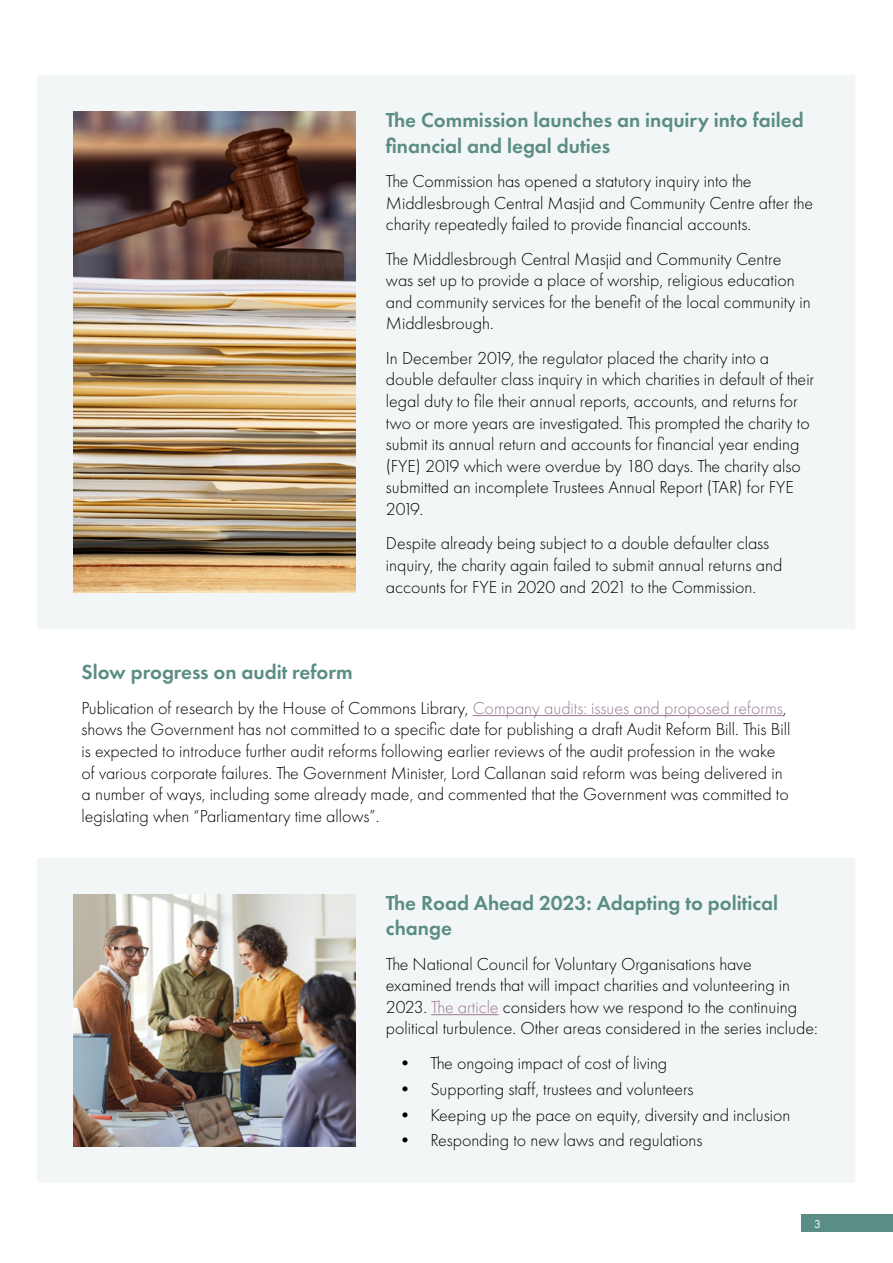
<style>
.page{position:relative;width:893px;height:1263px;background:#fff}
.page>*{position:absolute;margin:0;border:0;box-sizing:border-box;transform-origin:0 0}
.t1{font:600 21px/25.2px "Futura PT";color:#5a8d83}
.t2{font:300 18px/21.6px "Futura PT";color:#000}
.t3{font:12px "Futura PT";color:#fff}
.s1{color:#9b7793}
</style>
<div class="page">
<div style="left:801px;top:1215px;width:92px;height:17px;background:#5a8d83"></div>
<hr style="left:473px;top:715px;width:310px;height:1px;background:#9b7793">
<div style="left:37px;top:76px;width:818px;height:552px;background:#f2f6f6"></div>
<img style="left:73px;top:111px;width:282px;height:481px">
<div style="left:37px;top:858px;width:818px;height:324px;background:#f2f6f6"></div>
<img style="left:73px;top:894px;width:282px;height:252px">
<hr style="left:431px;top:1014px;width:68px;height:1px;background:#9b7793">
<p class="t1" style="left:386px;top:108px;width:419px">The Commission launches an inquiry into failed financial and legal duties</p>
<p class="t2" style="left:386px;top:170px;width:429px">The Commission has opened a statutory inquiry into the<br>Middlesbrough Central Masjid and Community Centre after the charity repeatedly failed to provide financial accounts.</p>
<p class="t2" style="left:386px;top:248px;width:426px">The Middlesbrough Central Masjid and Community Centre was set up to provide a place of worship, religious education and community services for the benefit of the local community in Middlesbrough.</p>
<p class="t2" style="left:386px;top:347px;width:430px">In December 2019, the regulator placed the charity into a double defaulter class inquiry in which charities in default of their legal duty to file their annual reports, accounts, and returns for two or more years are investigated. This prompted the charity to submit its annual return and accounts for financial year ending (FYE) 2019 which were overdue by 180 days. The charity also submitted an incomplete Trustees Annual Report (TAR) for FYE 2019.</p>
<p class="t2" style="left:386px;top:533px;width:398px">Despite already being subject to a double defaulter class inquiry, the charity again failed to submit annual returns and accounts for FYE in 2020 and 2021 to the Commission.</p>
<p class="t1" style="left:82px;top:659px;width:273px">Slow progress on audit reform</p>
<p class="t2" style="left:82px;top:697px;width:710px">Publication of research by the House of Commons Library, <span class="s1">Company audits: issues and proposed reforms</span>, shows the Government has not committed to a specific date for publishing a draft Audit Reform Bill. This Bill is expected to introduce further audit reforms following earlier reviews of the audit profession in the wake of various corporate failures. The Government Minister, Lord Callanan said reform was being delivered in a number of ways, including some already made, and commented that the Government was committed to legislating when “Parliamentary time allows”.</p>
<p class="t1" style="left:386px;top:890px;width:394px">The Road Ahead 2023: Adapting to political change</p>
<p class="t2" style="left:386px;top:953px;width:433px">The National Council for Voluntary Organisations have examined trends that will impact charities and volunteering in 2023. <span class="s1">The article</span> considers how we respond to the continuing political turbulence. Other areas considered in the series include:</p>
<p class="t2" style="left:396px;top:1052px;width:273px">• The ongoing impact of cost of living</p>
<p class="t2" style="left:396px;top:1078px;width:299px">• Supporting staff, trustees and volunteers</p>
<p class="t2" style="left:396px;top:1104px;width:396px">• Keeping up the pace on equity, diversity and inclusion</p>
<p class="t2" style="left:396px;top:1130px;width:308px">• Responding to new laws and regulations</p>
<p class="t3" style="left:814px;top:1217px;width:8px">3</p>
</div>
